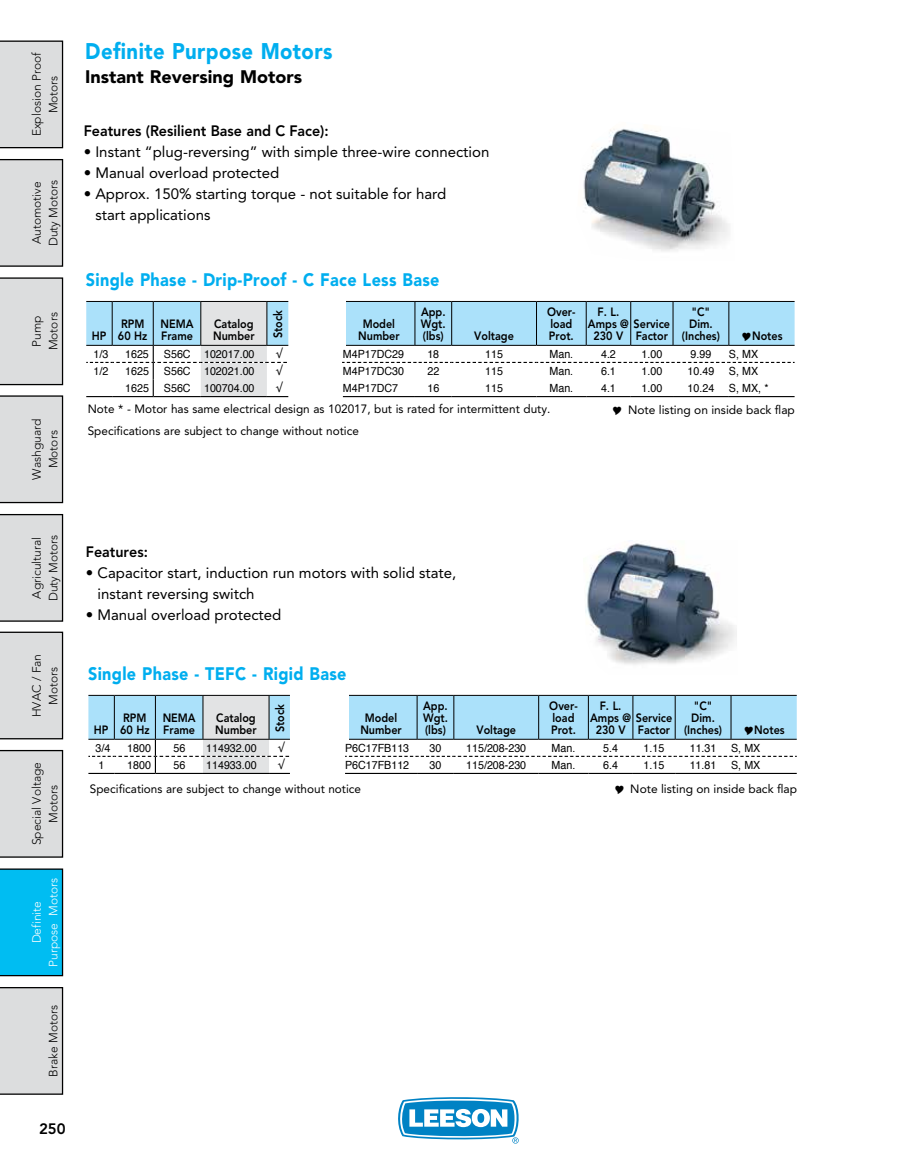
<style>
.page{position:relative;width:905px;height:1175px;background:#fff}
.page>*{position:absolute;margin:0;border:0;box-sizing:border-box;transform-origin:0 0}
.t1{font:900 22.5px "Avenir LT Std";letter-spacing:.02em;color:#00aeef;scale:.9 1}
.t2{font:900 18px "Avenir LT Std";letter-spacing:.02em;color:#00aeef;scale:.9 1}
.t3{font:900 18px "Avenir LT Std";color:#000}
.t4{font:15px/21px "Avenir LT Std";color:#000}
.t5{font:800 15px "Avenir LT Std";color:#000;scale:.95 1}
.t6{font:800 15px "Avenir LT Std";color:#000}
.t7{font:800 12px/12px "Avenir LT Std";color:#000;scale:.9 1}
.t8{font:12px "Avenir LT Std";color:#000}
.t9{font:300 12px/16.5px "Avenir LT Std";color:#000;text-align:center}
.t10{font:300 12px/16.5px "Avenir LT Std";color:#fff;text-align:center}
.t11{font:11.25px "Helvetica";color:#000;scale:.95 1}
</style>
<div class="page">
<svg style="left:398px;top:1097px;width:120px;height:46px"></svg>
<div style="left:0;top:41px;width:63px;height:107px;background:#dcddde"></div>
<div style="left:0;top:159px;width:63px;height:108px;background:#dcddde"></div>
<div style="left:0;top:277px;width:63px;height:108px;background:#dcddde"></div>
<div style="left:0;top:395px;width:63px;height:108px;background:#dcddde"></div>
<div style="left:0;top:514px;width:63px;height:107px;background:#dcddde"></div>
<div style="left:0;top:631px;width:63px;height:108px;background:#dcddde"></div>
<div style="left:0;top:750px;width:63px;height:107px;background:#dcddde"></div>
<div style="left:0;top:868px;width:63px;height:108px;background:#00bdf2"></div>
<div style="left:0;top:987px;width:63px;height:107px;background:#dcddde"></div>
<img style="left:583px;top:129px;width:146px;height:122px">
<img style="left:585px;top:543px;width:152px;height:122px">
<svg style="left:88px;top:695px;width:708px;height:79px"></svg>
<svg style="left:86px;top:301px;width:708px;height:96px"></svg>
<p class="t9" style="left:29px;top:136px;width:86px;rotate:-90deg">Explosion Proof<br>Motors</p>
<p class="t9" style="left:29px;top:246px;width:68px;text-align:left;rotate:-90deg">Automotive<br>Duty Motors</p>
<p class="t9" style="left:29px;top:350px;width:40px;text-align:left;rotate:-90deg">Pump<br>Motors</p>
<p class="t9" style="left:29px;top:480px;width:62px;rotate:-90deg">Washguard<br>Motors</p>
<h1 class="t1" style="left:85px;top:38px;width:276px">Definite Purpose Motors</h1>
<h2 class="t3" style="left:85px;top:66px;width:218px">Instant Reversing Motors</h2>
<h3 class="t5" style="left:84px;top:122px;width:259px">Features (Resilient Base and C Face):</h3>
<h3 class="t4" style="left:84px;top:142px;width:407px">• Instant “plug-reversing” with simple three-wire connection</h3>
<h3 class="t4" style="left:84px;top:163px;width:197px">• Manual overload protected</h3>
<h3 class="t4" style="left:95px;top:184px;width:352px;text-indent:-12px">• Approx. 150% starting torque - not suitable for hard start applications</h3>
<h2 class="t2" style="left:86px;top:269px;width:394px">Single Phase - Drip-Proof - C Face Less Base</h2>
<p class="t7" style="left:92px;top:330px;width:18px">HP</p>
<p class="t7" style="left:118px;top:318px;width:34px">RPM<br>60 Hz</p>
<p class="t7" style="left:160px;top:318px;width:38px">NEMA<br>Frame</p>
<p class="t7" style="left:213px;top:318px;width:47px">Catalog<br>Number</p>
<p class="t7" style="left:358px;top:318px;width:47px;text-align:center">Model<br>Number</p>
<p class="t7" style="left:421px;top:306px;width:29px;text-align:justify">App.<br>Wgt. (lbs)</p>
<p class="t7" style="left:272px;top:338px;width:33px;rotate:-90deg">Stock</p>
<p class="t7" style="left:474px;top:330px;width:46px">Voltage</p>
<p class="t7" style="left:547px;top:306px;width:33px">Over&shy;load<br>Prot.</p>
<p class="t7" style="left:597px;top:306px;width:26px">F. L.</p>
<p class="t7" style="left:588px;top:318px;width:93px">Amps @ Service</p>
<p class="t7" style="left:593px;top:330px;width:35px">230 V</p>
<p class="t7" style="left:635px;top:330px;width:37px">Factor</p>
<p class="t7" style="left:682px;top:306px;width:44px;text-align:center">"C"<br>Dim. (Inches)</p>
<p class="t7" style="left:752px;top:330px;width:35px">Notes</p>
<p class="t11" style="left:93px;top:345px;width:17px">1/3</p>
<p class="t11" style="left:125px;top:345px;width:27px">1625</p>
<p class="t11" style="left:164px;top:345px;width:97px">S56C 102017.00</p>
<p class="t11" style="left:276px;top:345px;width:8px">√</p>
<p class="t11" style="left:343px;top:345px;width:66px">M4P17DC29</p>
<p class="t11" style="left:427px;top:345px;width:14px">18</p>
<p class="t11" style="left:485px;top:345px;width:20px">115</p>
<p class="t11" style="left:549px;top:345px;width:27px">Man.</p>
<p class="t11" style="left:601px;top:345px;width:17px">4.2</p>
<p class="t11" style="left:641px;top:345px;width:23px">1.00</p>
<p class="t11" style="left:690px;top:345px;width:23px">9.99</p>
<p class="t11" style="left:728px;top:345px;width:32px">S, MX</p>
<p class="t11" style="left:93px;top:362px;width:17px">1/2</p>
<p class="t11" style="left:125px;top:362px;width:27px">1625</p>
<p class="t11" style="left:164px;top:362px;width:97px">S56C 102021.00</p>
<p class="t11" style="left:276px;top:362px;width:8px">√</p>
<p class="t11" style="left:343px;top:362px;width:66px">M4P17DC30</p>
<p class="t11" style="left:427px;top:362px;width:14px">22</p>
<p class="t11" style="left:485px;top:362px;width:20px">115</p>
<p class="t11" style="left:549px;top:362px;width:27px">Man.</p>
<p class="t11" style="left:601px;top:362px;width:17px">6.1</p>
<p class="t11" style="left:641px;top:362px;width:23px">1.00</p>
<p class="t11" style="left:687px;top:362px;width:30px">10.49</p>
<p class="t11" style="left:728px;top:362px;width:32px">S, MX</p>
<p class="t11" style="left:125px;top:379px;width:27px">1625</p>
<p class="t11" style="left:164px;top:379px;width:97px">S56C 100704.00</p>
<p class="t11" style="left:276px;top:379px;width:8px">√</p>
<p class="t11" style="left:343px;top:379px;width:60px">M4P17DC7</p>
<p class="t11" style="left:427px;top:379px;width:14px">16</p>
<p class="t11" style="left:485px;top:379px;width:20px">115</p>
<p class="t11" style="left:549px;top:379px;width:27px">Man.</p>
<p class="t11" style="left:601px;top:379px;width:17px">4.1</p>
<p class="t11" style="left:641px;top:379px;width:23px">1.00</p>
<p class="t11" style="left:687px;top:379px;width:30px">10.24</p>
<p class="t11" style="left:728px;top:379px;width:43px">S, MX, *</p>
<p class="t8" style="left:88px;top:402px;width:464px">Note * - Motor has same electrical design as 102017, but is rated for intermittent duty.</p>
<p class="t8" style="left:88px;top:424px;width:273px">Specifications are subject to change without notice</p>
<p class="t8" style="left:628px;top:403px;width:168px">Note listing on inside back flap</p>
<p class="t9" style="left:29px;top:601px;width:68px;text-align:left;rotate:-90deg">Agricultural<br>Duty Motors</p>
<p class="t9" style="left:29px;top:717px;width:65px;rotate:-90deg">HVAC / Fan<br>Motors</p>
<p class="t9" style="left:29px;top:845px;width:85px;rotate:-90deg">Special Voltage<br>Motors</p>
<p class="t10" style="left:29px;top:966px;width:90px;rotate:-90deg">Definite<br>Purpose Motors</p>
<p class="t9" style="left:45px;top:1076px;width:73px;rotate:-90deg">Brake Motors</p>
<h3 class="t6" style="left:39px;top:1120px;width:28px">250</h3>
<h3 class="t5" style="left:86px;top:542px;width:67px">Features:</h3>
<h3 class="t4" style="left:98px;top:562px;width:360px;text-indent:-12px">• Capacitor start, induction run motors with solid state, instant reversing switch</h3>
<h3 class="t4" style="left:86px;top:604px;width:197px">• Manual overload protected</h3>
<h2 class="t2" style="left:88px;top:663px;width:289px">Single Phase - TEFC - Rigid Base</h2>
<p class="t7" style="left:94px;top:723px;width:18px">HP</p>
<p class="t7" style="left:120px;top:711px;width:34px">RPM<br>60 Hz</p>
<p class="t7" style="left:163px;top:711px;width:38px">NEMA<br>Frame</p>
<p class="t7" style="left:215px;top:711px;width:47px">Catalog<br>Number</p>
<p class="t7" style="left:360px;top:711px;width:47px;text-align:center">Model<br>Number</p>
<p class="t7" style="left:423px;top:699px;width:29px;text-align:justify">App.<br>Wgt. (lbs)</p>
<p class="t7" style="left:274px;top:732px;width:33px;rotate:-90deg">Stock</p>
<p class="t7" style="left:476px;top:723px;width:46px">Voltage</p>
<p class="t7" style="left:549px;top:699px;width:33px">Over&shy;load<br>Prot.</p>
<p class="t7" style="left:599px;top:699px;width:26px">F. L.</p>
<p class="t7" style="left:590px;top:711px;width:93px">Amps @ Service</p>
<p class="t7" style="left:595px;top:723px;width:35px">230 V</p>
<p class="t7" style="left:638px;top:723px;width:37px">Factor</p>
<p class="t7" style="left:684px;top:699px;width:44px;text-align:center">"C"<br>Dim. (Inches)</p>
<p class="t7" style="left:754px;top:723px;width:35px">Notes</p>
<p class="t11" style="left:96px;top:739px;width:17px">3/4</p>
<p class="t11" style="left:127px;top:739px;width:27px">1800</p>
<p class="t11" style="left:173px;top:739px;width:14px">56</p>
<p class="t11" style="left:206px;top:739px;width:55px">114932.00</p>
<p class="t11" style="left:278px;top:739px;width:8px">√</p>
<p class="t11" style="left:345px;top:739px;width:69px">P6C17FB113</p>
<p class="t11" style="left:429px;top:739px;width:14px">30</p>
<p class="t11" style="left:466px;top:739px;width:65px">115/208-230</p>
<p class="t11" style="left:551px;top:739px;width:27px">Man.</p>
<p class="t11" style="left:603px;top:739px;width:17px">5.4</p>
<p class="t11" style="left:643px;top:739px;width:23px">1.15</p>
<p class="t11" style="left:689px;top:739px;width:30px">11.31</p>
<p class="t11" style="left:731px;top:739px;width:32px">S, MX</p>
<p class="t11" style="left:98px;top:756px;width:8px">1</p>
<p class="t11" style="left:127px;top:756px;width:27px">1800</p>
<p class="t11" style="left:173px;top:756px;width:14px">56</p>
<p class="t11" style="left:206px;top:756px;width:55px">114933.00</p>
<p class="t11" style="left:278px;top:756px;width:8px">√</p>
<p class="t11" style="left:345px;top:756px;width:69px">P6C17FB112</p>
<p class="t11" style="left:429px;top:756px;width:14px">30</p>
<p class="t11" style="left:466px;top:756px;width:65px">115/208-230</p>
<p class="t11" style="left:551px;top:756px;width:27px">Man.</p>
<p class="t11" style="left:603px;top:756px;width:17px">6.4</p>
<p class="t11" style="left:643px;top:756px;width:23px">1.15</p>
<p class="t11" style="left:689px;top:756px;width:30px">11.81</p>
<p class="t11" style="left:731px;top:756px;width:32px">S, MX</p>
<p class="t8" style="left:90px;top:781px;width:273px">Specifications are subject to change without notice</p>
<p class="t8" style="left:630px;top:781px;width:168px">Note listing on inside back flap</p>
</div>
